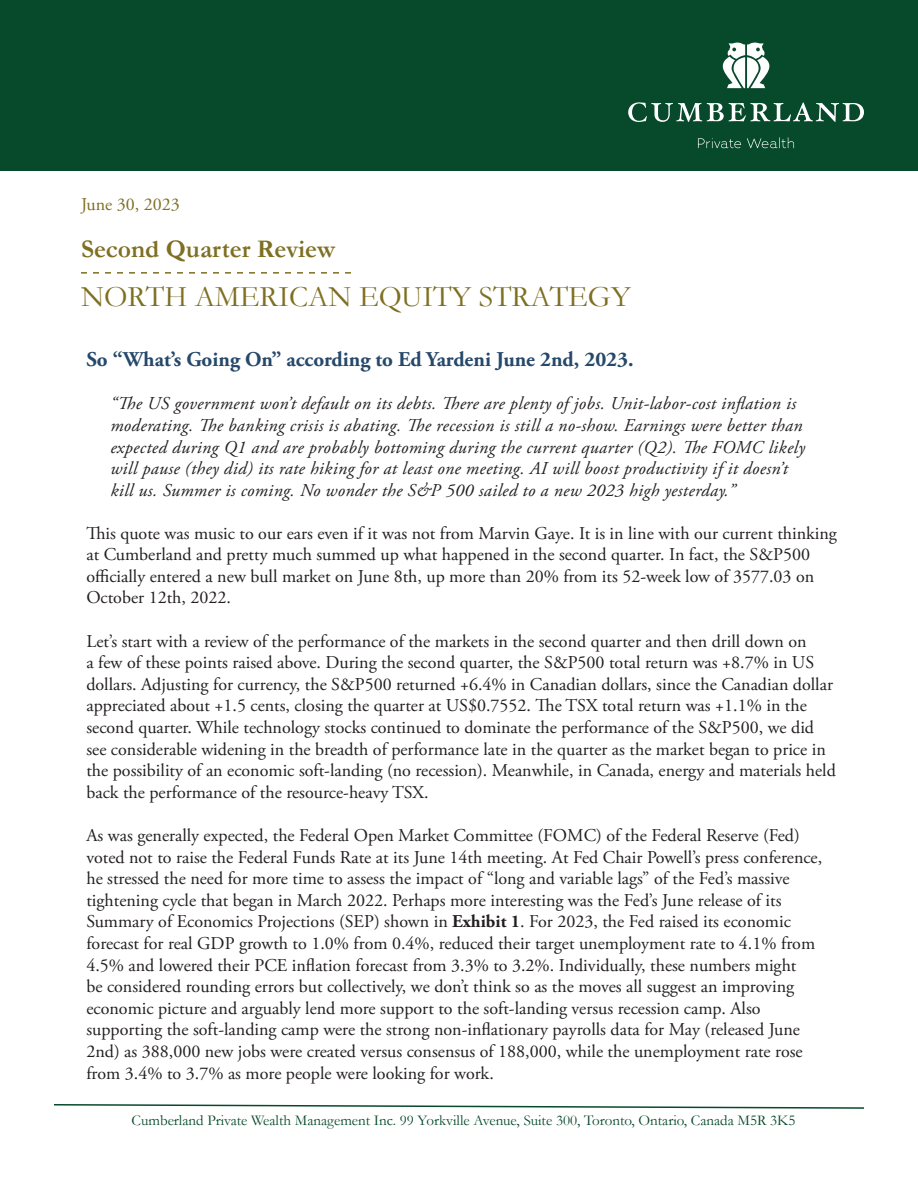
<style>
.page{position:relative;width:918px;height:1188px;background:#fff}
.page>*{position:absolute;margin:0;border:0;box-sizing:border-box;transform-origin:0 0}
.t1{font:30px "Garamond";color:#7e6f22}
.t2{font:700 25.5px "Garamond";color:#7e6f22}
.t3{font:700 21px "Adobe Garamond Pro";color:#25486b}
.t4{font:18px/21.6px "Adobe Garamond Pro";color:#231f20}
.t5{font:italic 18px/21.6px "Adobe Garamond Pro";letter-spacing:.02em;color:#231f20}
.t6{font:18px "Adobe Garamond Pro";color:#7e6f22}
.t7{font:15px "Garamond";color:#06492b}
.s1{font-weight:700}
</style>
<div class="page">
<div style="left:0;top:0;width:918px;height:171px;background:#06492b"></div>
<svg style="left:628px;top:102px;width:236px;height:20px"></svg>
<svg style="left:722px;top:43px;width:48px;height:45px"></svg>
<svg style="left:698px;top:137px;width:96px;height:11px"></svg>
<svg style="left:54px;top:1104px;width:810px;height:5px"></svg>
<svg style="left:81px;top:272px;width:270px;height:2px"></svg>
<p class="t6" style="left:81px;top:193px;width:100px">June 30, 2023</p>
<p class="t2" style="left:81px;top:231px;width:256px">Second Quarter Review</p>
<p class="t1" style="left:81px;top:277px;width:551px">NORTH AMERICAN EQUITY STRATEGY</p>
<p class="t3" style="left:86px;top:347px;width:549px">So “What’s Going On” according to Ed Yardeni June 2nd, 2023.</p>
<p class="t5" style="left:110px;top:393px;width:696px">“The US government won’t default on its debts. There are plenty of jobs. Unit-labor-cost inflation is moderating. The banking crisis is abating. The recession is still a no-show. Earnings were better than expected during Q1 and are probably bottoming during the current quarter (Q2). The FOMC likely will pause (they did) its rate hiking for at least one meeting. AI will boost productivity if it doesn’t kill us. Summer is coming. No wonder the S&amp;P 500 sailed to a new 2023 high yesterday.”</p>
<p class="t4" style="left:86px;top:523px;width:752px">This quote was music to our ears even if it was not from Marvin Gaye. It is in line with our current thinking at Cumberland and pretty much summed up what happened in the second quarter. In fact, the S&amp;P500 officially entered a new bull market on June 8th, up more than 20% from its 52-week low of 3577.03 on October 12th, 2022.</p>
<p class="t4" style="left:86px;top:631px;width:751px">Let’s start with a review of the performance of the markets in the second quarter and then drill down on<br>a few of these points raised above. During the second quarter, the S&amp;P500 total return was +8.7% in US dollars. Adjusting for currency, the S&amp;P500 returned +6.4% in Canadian dollars, since the Canadian dollar appreciated about +1.5 cents, closing the quarter at US$0.7552. The TSX total return was +1.1% in the second quarter. While technology stocks continued to dominate the performance of the S&amp;P500, we did see considerable widening in the breadth of performance late in the quarter as the market began to price in the possibility of an economic soft-landing (no recession). Meanwhile, in Canada, energy and materials held back the performance of the resource-heavy TSX.</p>
<p class="t4" style="left:86px;top:825px;width:737px">As was generally expected, the Federal Open Market Committee (FOMC) of the Federal Reserve (Fed) voted not to raise the Federal Funds Rate at its June 14th meeting. At Fed Chair Powell’s press conference, he stressed the need for more time to assess the impact of “long and variable lags” of the Fed’s massive tightening cycle that began in March 2022. Perhaps more interesting was the Fed’s June release of its Summary of Economics Projections (SEP) shown in <span class="s1">Exhibit 1</span>. For 2023, the Fed raised its economic forecast for real GDP growth to 1.0% from 0.4%, reduced their target unemployment rate to 4.1% from 4.5% and lowered their PCE inflation forecast from 3.3% to 3.2%. Individually, these numbers might<br>be considered rounding errors but collectively, we don’t think so as the moves all suggest an improving economic picture and arguably lend more support to the soft-landing versus recession camp. Also supporting the soft-landing camp were the strong non-inflationary payrolls data for May (released June 2nd) as 388,000 new jobs were created versus consensus of 188,000, while the unemployment rate rose from 3.4% to 3.7% as more people were looking for work.</p>
<p class="t7" style="left:132px;top:1110px;width:665px">Cumberland Private Wealth Management Inc. 99 Yorkville Avenue, Suite 300, Toronto, Ontario, Canada M5R 3K5</p>
</div>
